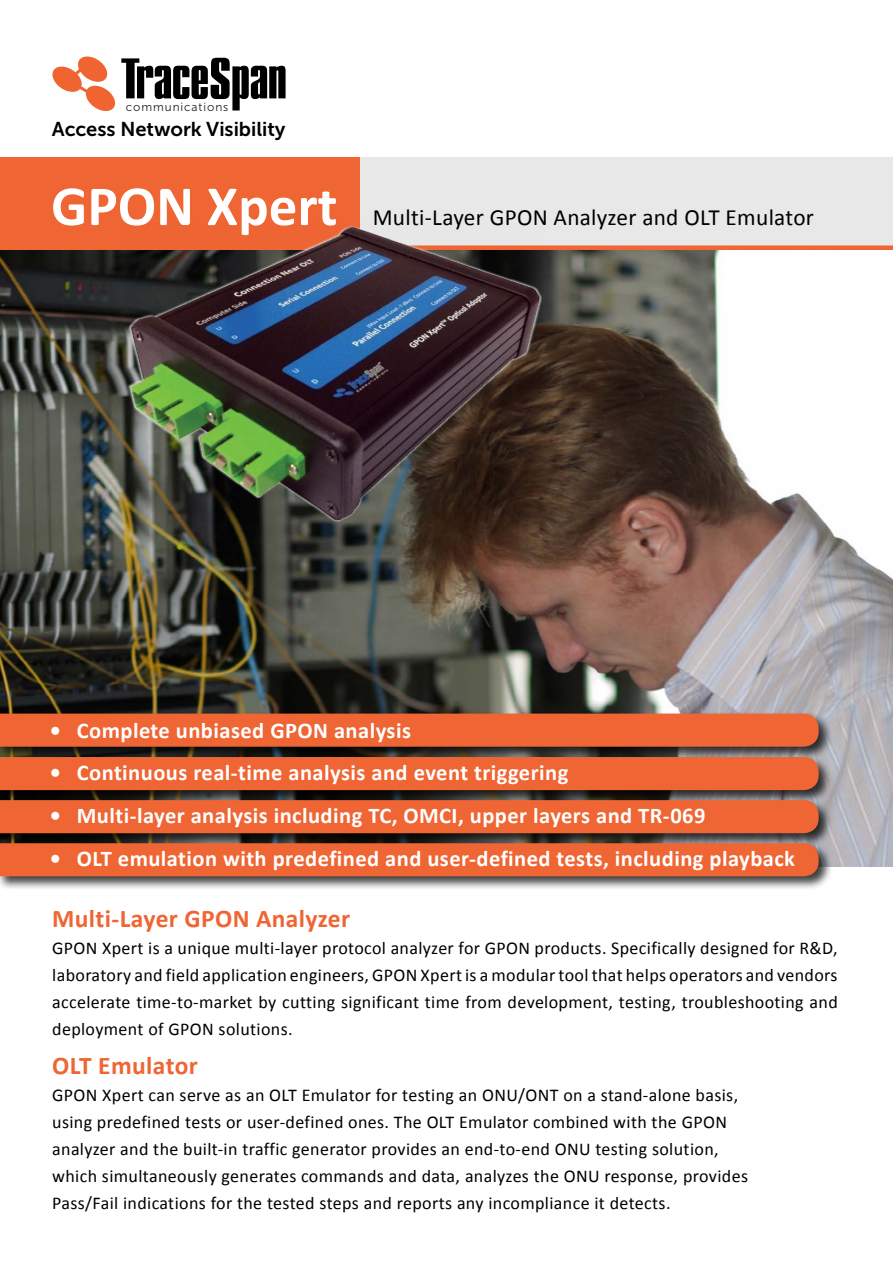
<style>
.page{position:relative;width:893px;height:1263px;background:#fff}
.page>*{position:absolute;margin:0;border:0;box-sizing:border-box;transform-origin:0 0}
.t1{font:700 57px "Calibri";color:#fff}
.t2{font:700 25.5px "Calibri";letter-spacing:.015em;color:#ef6533}
.t3{font:23.25px "Calibri";letter-spacing:.015em;color:#000}
.t4{font:700 22.5px "Calibri";letter-spacing:.02em;color:#fff}
.t5{font:19.95px "Museo Sans Cyrl 700";color:#000}
.t6{font:18px/27px "Calibri";letter-spacing:.02em;color:#000;text-align:justify}
.t7{font:11.85px "Museo Sans Cyrl 300";letter-spacing:.08em;color:#231f20}
</style>
<div class="page">
<img style="left:0;top:250px;width:893px;height:616px">
<div style="left:308px;top:158px;width:585px;height:92px;background:#e8e8e8"></div>
<div style="left:0;top:158px;width:359px;height:92px;background:#ef6533"></div>
<div style="left:0;top:711px;width:833px;height:50px;background:#000;opacity:.75"></div>
<div style="left:0;top:714px;width:819px;height:33px;background:#ef6533"></div>
<div style="left:0;top:755px;width:833px;height:49px;background:#000;opacity:.75"></div>
<div style="left:0;top:757px;width:819px;height:33px;background:#ef6533"></div>
<div style="left:0;top:798px;width:833px;height:49px;background:#000;opacity:.75"></div>
<div style="left:0;top:800px;width:819px;height:33px;background:#ef6533"></div>
<div style="left:0;top:841px;width:833px;height:50px;background:#000;opacity:.75"></div>
<div style="left:0;top:843px;width:819px;height:33px;background:#ef6533"></div>
<div style="left:289px;top:245px;width:604px;height:5px;background:#ef6533"></div>
<img style="left:126px;top:224px;width:417px;height:298px">
<svg style="left:52px;top:56px;width:234px;height:55px"></svg>
<p class="t7" style="left:126px;top:100px;width:104px">communications</p>
<p class="t5" style="left:52px;top:118px;width:235px">Access Network Visibility</p>
<h1 class="t1" style="left:51px;top:170px;width:288px">GPON Xpert</h1>
<p class="t3" style="left:373px;top:203px;width:443px">Multi-Layer GPON Analyzer and OLT Emulator</p>
<p class="t4" style="left:50px;top:716px;width:363px">• Complete unbiased GPON analysis</p>
<p class="t4" style="left:50px;top:759px;width:520px">• Continuous real-time analysis and event triggering</p>
<p class="t4" style="left:50px;top:801px;width:657px">• Multi-layer analysis including TC, OMCI, upper layers and TR-069</p>
<p class="t4" style="left:50px;top:844px;width:747px">• OLT emulation with predefined and user-defined tests, including playback</p>
<h2 class="t2" style="left:52px;top:902px;width:299px">Multi-Layer GPON Analyzer</h2>
<p class="t6" style="left:52px;top:934px;width:787px">GPON Xpert is a unique multi-layer protocol analyzer for GPON products. Specifically designed for R&amp;D, laboratory and field application engineers, GPON Xpert is a modular tool that helps operators and vendors accelerate time-to-market by cutting significant time from development, testing, troubleshooting and deployment of GPON solutions.</p>
<h2 class="t2" style="left:52px;top:1049px;width:147px">OLT Emulator</h2>
<p class="t6" style="left:52px;top:1081px;width:697px;text-align:left">GPON Xpert can serve as an OLT Emulator for testing an ONU/ONT on a stand‐alone basis, using predefined tests or user‐defined ones. The OLT Emulator combined with the GPON analyzer and the built‐in traffic generator provides an end‐to‐end ONU testing solution, which simultaneously generates commands and data, analyzes the ONU response, provides Pass/Fail indications for the tested steps and reports any incompliance it detects.</p>
</div>
